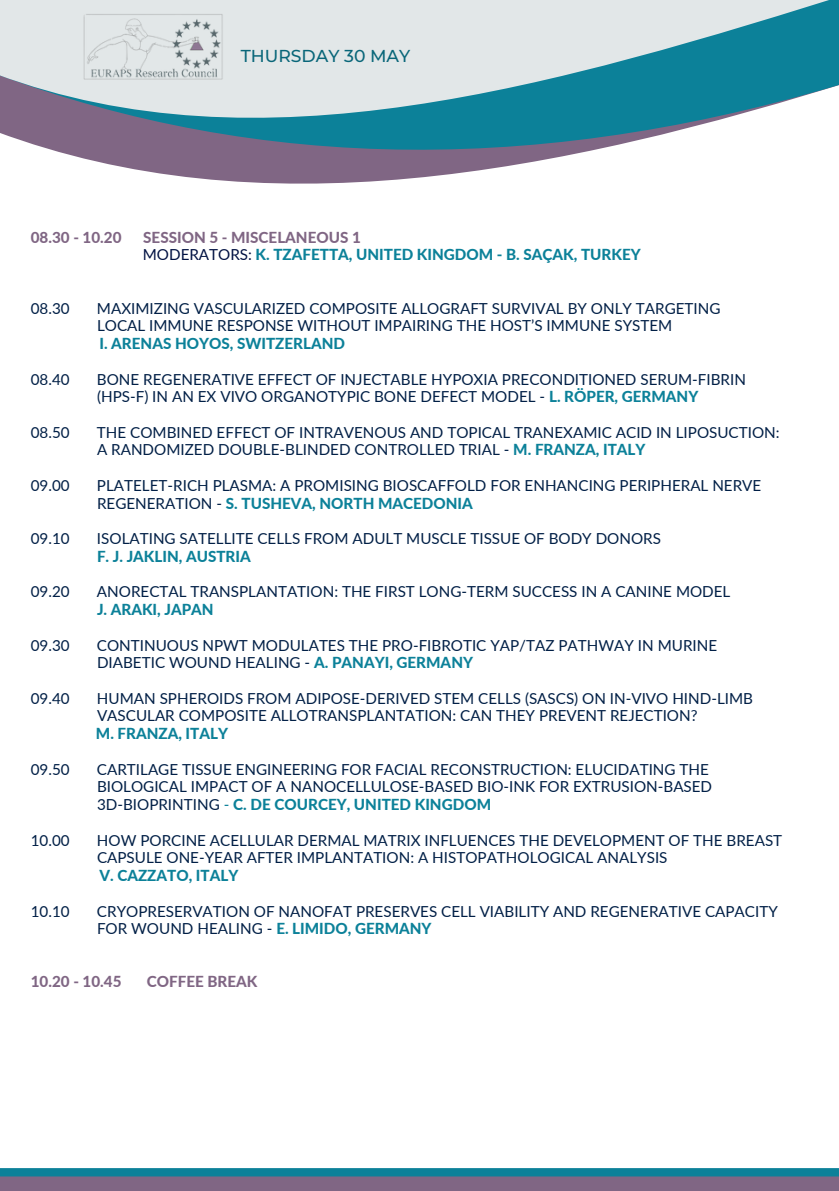
<style>
.page{position:relative;width:839px;height:1191px;background:#fff}
.page>*{position:absolute;margin:0;border:0;box-sizing:border-box;transform-origin:0 0}
.t1{font:500 17.2px "Montserrat";color:#096679}
.t2{font:15.2px "Lato";color:#011f46}
.t3{font:800 15.2px "Lato";color:#0c8199}
.t4{font:800 15.2px "Lato";color:#806684}
.s1{font-weight:400;color:#001142}
.s2{font-weight:800;color:#0c8199}
.s3{font-weight:400;color:#011f46}
.s4{font-weight:400}
</style>
<div class="page">
<svg style="left:187px;top:177px;width:238px;height:7px;fill:#806684"></svg>
<svg style="left:151px;top:172px;width:315px;height:5px;background:#8e7792"></svg>
<svg style="left:0;top:0;width:838px;height:172px;background:#9ab9c5"></svg>
<div style="left:0;top:1168px;width:838px;height:23px;background:#0c8199"></div>
<div style="left:0;top:1176px;width:838px;height:15px;background:#806684"></div>
<img style="left:84px;top:13px;width:139px;height:66px">
<p class="t1" style="left:241px;top:45px;width:171px">THURSDAY 30 MAY</p>
<p class="t4" style="left:31px;top:228px;width:92px">08.30 - 10.20</p>
<p class="t4" style="left:143px;top:228px;width:219px">SESSION 5 - MISCELANEOUS 1</p>
<p class="t3" style="left:143px;top:245px;width:499px"><span class="s1">MODERATORS:</span> K. TZAFETTA, UNITED KINGDOM - B. SAÇAK, TURKEY</p>
<p class="t2" style="left:31px;top:299px;width:40px">08.30</p>
<p class="t2" style="left:97px;top:299px;width:625px">MAXIMIZING VASCULARIZED COMPOSITE ALLOGRAFT SURVIVAL BY ONLY TARGETING</p>
<p class="t2" style="left:97px;top:316px;width:577px">LOCAL IMMUNE RESPONSE WITHOUT IMPAIRING THE HOST’S IMMUNE SYSTEM</p>
<p class="t3" style="left:99px;top:334px;width:247px">I. ARENAS HOYOS, SWITZERLAND</p>
<p class="t2" style="left:31px;top:370px;width:40px">08.40</p>
<p class="t2" style="left:97px;top:370px;width:650px">BONE REGENERATIVE EFFECT OF INJECTABLE HYPOXIA PRECONDITIONED SERUM-FIBRIN</p>
<p class="t2" style="left:97px;top:387px;width:602px">(HPS-F) IN AN EX VIVO ORGANOTYPIC BONE DEFECT MODEL - <span class="s2">L. RÖPER, GERMANY</span></p>
<p class="t2" style="left:31px;top:423px;width:40px">08.50</p>
<p class="t2" style="left:97px;top:423px;width:684px">THE COMBINED EFFECT OF INTRAVENOUS AND TOPICAL TRANEXAMIC ACID IN LIPOSUCTION:</p>
<p class="t2" style="left:97px;top:440px;width:550px">A RANDOMIZED DOUBLE-BLINDED CONTROLLED TRIAL - <span class="s2">M. FRANZA, ITALY</span></p>
<p class="t2" style="left:31px;top:476px;width:40px">09.00</p>
<p class="t2" style="left:97px;top:476px;width:665px">PLATELET-RICH PLASMA: A PROMISING BIOSCAFFOLD FOR ENHANCING PERIPHERAL NERVE</p>
<p class="t3" style="left:97px;top:494px;width:377px"><span class="s3">REGENERATION -</span> S. TUSHEVA, NORTH MACEDONIA</p>
<p class="t2" style="left:31px;top:529px;width:40px">09.10</p>
<p class="t2" style="left:97px;top:529px;width:565px">ISOLATING SATELLITE CELLS FROM ADULT MUSCLE TISSUE OF BODY DONORS</p>
<p class="t3" style="left:97px;top:547px;width:155px">F. J. JAKLIN, AUSTRIA</p>
<p class="t2" style="left:31px;top:582px;width:40px">09.20</p>
<p class="t2" style="left:97px;top:582px;width:635px">ANORECTAL TRANSPLANTATION: THE FIRST LONG-TERM SUCCESS IN A CANINE MODEL</p>
<p class="t3" style="left:97px;top:600px;width:118px">J. ARAKI, JAPAN</p>
<p class="t2" style="left:31px;top:636px;width:40px">09.30</p>
<p class="t2" style="left:97px;top:636px;width:621px">CONTINUOUS NPWT MODULATES THE PRO-FIBROTIC YAP/TAZ PATHWAY IN MURINE</p>
<p class="t2" style="left:97px;top:653px;width:377px">DIABETIC WOUND HEALING - <span class="s2">A. PANAYI, GERMANY</span></p>
<p class="t2" style="left:31px;top:689px;width:40px">09.40</p>
<p class="t2" style="left:97px;top:689px;width:657px">HUMAN SPHEROIDS FROM ADIPOSE-DERIVED STEM CELLS (SASCS) ON IN-VIVO HIND-LIMB</p>
<p class="t2" style="left:97px;top:706px;width:602px">VASCULAR COMPOSITE ALLOTRANSPLANTATION: CAN THEY PREVENT REJECTION?</p>
<p class="t3" style="left:96px;top:724px;width:134px">M. FRANZA, ITALY</p>
<p class="t2" style="left:31px;top:760px;width:40px">09.50</p>
<p class="t2" style="left:97px;top:760px;width:613px">CARTILAGE TISSUE ENGINEERING FOR FACIAL RECONSTRUCTION: ELUCIDATING THE</p>
<p class="t2" style="left:97px;top:777px;width:616px">BIOLOGICAL IMPACT OF A NANOCELLULOSE-BASED BIO-INK FOR EXTRUSION-BASED</p>
<p class="t3" style="left:97px;top:795px;width:395px"><span class="s3">3D-BIOPRINTING</span> <span class="s4">-</span> C. DE COURCEY, UNITED KINGDOM</p>
<p class="t2" style="left:31px;top:831px;width:40px">10.00</p>
<p class="t2" style="left:97px;top:831px;width:686px">HOW PORCINE ACELLULAR DERMAL MATRIX INFLUENCES THE DEVELOPMENT OF THE BREAST</p>
<p class="t2" style="left:97px;top:848px;width:572px">CAPSULE ONE-YEAR AFTER IMPLANTATION: A HISTOPATHOLOGICAL ANALYSIS</p>
<p class="t3" style="left:99px;top:866px;width:140px">V. CAZZATO, ITALY</p>
<p class="t2" style="left:31px;top:902px;width:40px">10.10</p>
<p class="t2" style="left:97px;top:902px;width:682px">CRYOPRESERVATION OF NANOFAT PRESERVES CELL VIABILITY AND REGENERATIVE CAPACITY</p>
<p class="t2" style="left:97px;top:919px;width:336px">FOR WOUND HEALING - <span class="s2">E. LIMIDO, GERMANY</span></p>
<p class="t4" style="left:31px;top:972px;width:92px">10.20 - 10.45</p>
<p class="t4" style="left:147px;top:972px;width:112px">COFFEE BREAK</p>
</div>
